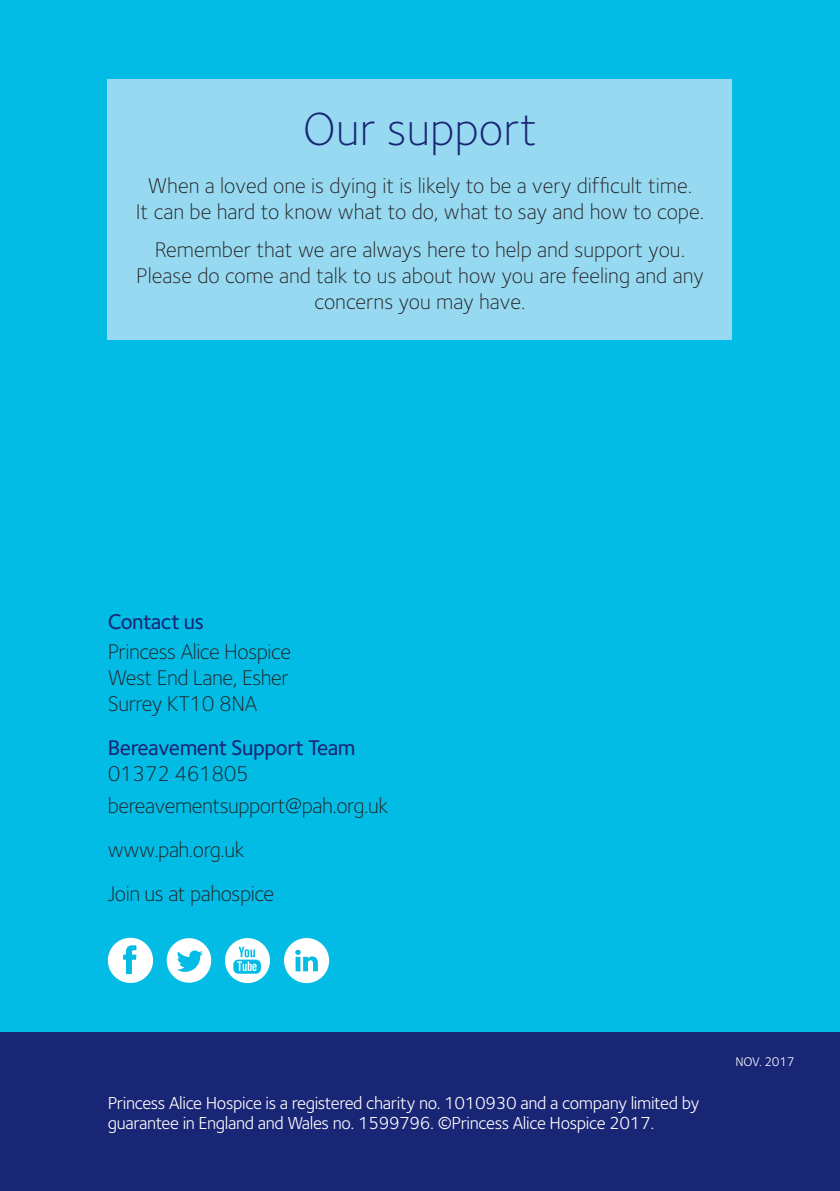
<style>
.page{position:relative;width:840px;height:1191px;background:#fff}
.page>*{position:absolute;margin:0;border:0;box-sizing:border-box;transform-origin:0 0}
.t1{font:300 48px "Foundry Sterling";color:#192575}
.t2{font:300 22px/26px "Foundry Sterling";color:#231f20;text-align:center}
.t3{font:300 22px/32px "Foundry Sterling";letter-spacing:-.02em;color:#231f20}
.t4{font:500 22px "Foundry Sterling";letter-spacing:-.02em;color:#192575}
.t5{font:18px/20px "Foundry Sterling";letter-spacing:-.02em;color:#fff}
.t6{font:13px "Foundry Sterling";letter-spacing:-.02em;color:#fff}
</style>
<div class="page">
<div style="left:0;top:0;width:839px;height:1191px;background:#02bce5"></div>
<div style="left:0;top:1032px;width:839px;height:159px;background:#192575"></div>
<div style="left:108px;top:79px;width:623px;height:261px;background:#96d9f0"></div>
<svg style="left:108px;top:937px;width:45px;height:46px"></svg>
<svg style="left:167px;top:938px;width:44px;height:44px"></svg>
<svg style="left:225px;top:938px;width:45px;height:45px"></svg>
<svg style="left:284px;top:938px;width:45px;height:45px"></svg>
<h1 class="t1" style="left:303px;top:95px;width:235px">Our support</h1>
<p class="t2" style="left:136px;top:172px;width:569px">When a loved one is dying it is likely to be a very difficult time.<br>It can be hard to know what to do, what to say and how to cope.</p>
<p class="t2" style="left:136px;top:236px;width:569px">Remember that we are always here to help and support you.<br>Please do come and talk to us about how you are feeling and any concerns you may have.</p>
<p class="t4" style="left:108px;top:606px;width:98px">Contact us</p>
<p class="t2" style="left:108px;top:637px;width:184px;text-align:justify">Princess Alice Hospice West End Lane, Esher Surrey KT10 8NA</p>
<p class="t4" style="left:108px;top:732px;width:249px">Bereavement Support Team</p>
<p class="t3" style="left:108px;top:757px;width:281px">01372 461805 bereavementsupport@pah.org.uk</p>
<p class="t3" style="left:108px;top:827px;width:168px;line-height:44px">www.pah.org.uk<br>Join us at pahospice</p>
<p class="t5" style="left:108px;top:1093px;width:592px">Princess Alice Hospice is a registered charity no. 1010930 and a company limited by guarantee in England and Wales no. 1599796. ©Princess Alice Hospice 2017.</p>
<p class="t6" style="left:735px;top:1052px;width:61px">NOV. 2017</p>
</div>
